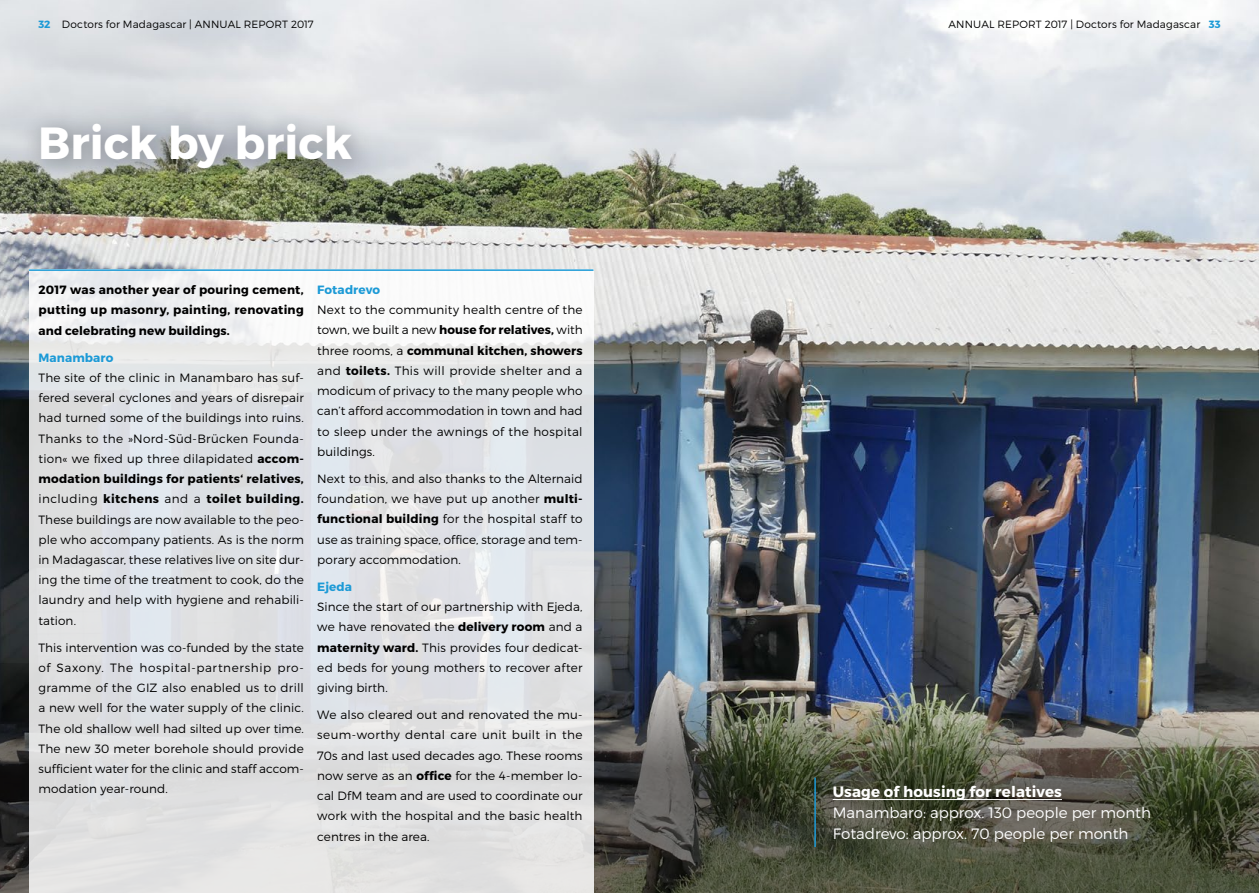
<style>
.page{position:relative;width:1259px;height:893px;background:#fff}
.page>*{position:absolute;margin:0;border:0;box-sizing:border-box;transform-origin:0 0}
.t1{font:700 45px "Montserrat";color:#fff}
.t2{font:300 15px/21px "Montserrat";color:#fff}
.t3{font:700 15px "Montserrat";letter-spacing:.01em;color:#fff}
.t4{font:300 12px/20.2px "Montserrat";letter-spacing:.01em;color:#000;text-align:justify}
.t5{font:700 12px/20.2px "Montserrat";letter-spacing:.015em;color:#000;text-align:justify}
.t6{font:700 12px "Montserrat";letter-spacing:.01em;color:#1c9ad6}
.t7{font:300 10.5px "Montserrat";letter-spacing:.015em;color:#000}
.s1{font-weight:700;color:#1c9ad6}
.s2{font-weight:700}
</style>
<div class="page">
<img style="left:0;top:0;width:1259px;height:663px">
<img style="left:0;top:663px;width:1259px;height:230px">
<svg style="left:29px;top:271px;width:564px;height:622px;background:#e2e4e6"></svg>
<hr style="left:29px;top:269px;width:564px;height:2px;background:#1c9ad6">
<div style="left:21px;top:105px;width:355px;height:89px;background:#000;opacity:.4"></div>
<hr style="left:832px;top:799px;width:230px;height:1px;background:#fff">
<hr style="left:814px;top:778px;width:2px;height:69px;background:#1c9ad6">
<p class="t7" style="left:38px;top:18px;width:277px"><span class="s1">32</span> Doctors for Madagascar | Annual Report 2017</p>
<p class="t7" style="left:948px;top:18px;width:274px">Annual Report 2017 | Doctors for Madagascar <span class="s1">33</span></p>
<h1 class="t1" style="left:38px;top:115px;width:315px">Brick by brick</h1>
<p class="t5" style="left:38px;top:280px;width:267px">2017 was another year of pouring cement, putting up masonry, painting, renovating and celebrating new buildings.</p>
<p class="t6" style="left:38px;top:350px;width:76px">Manambaro</p>
<p class="t4" style="left:38px;top:367px;width:267px">The site of the clinic in Manambaro has suf&shy;fered several cyclones and years of disrepair had turned some of the buildings into ruins.<br>Thanks to the »Nord-Süd-Brücken Founda&shy;tion« we fixed up three dilapidated <span class="s2">accom&shy;modation buildings for patients‘ relatives, </span>including <span class="s2">kitchens</span> and a <span class="s2">toilet building.<br></span>These buildings are now available to the peo&shy;ple who accompany patients. As is the norm in Madagascar, these relatives live on site dur&shy;ing the time of the treatment to cook, do the laundry and help with hygiene and rehabili&shy;tation.</p>
<p class="t4" style="left:38px;top:637px;width:267px">This intervention was co-funded by the state of Saxony. The hospital-partnership pro&shy;gramme of the GIZ also enabled us to drill a new well for the water supply of the clinic.<br>The old shallow well had silted up over time.<br>The new 30 meter borehole should provide sufficient water for the clinic and staff accom&shy;modation year-round.</p>
<p class="t6" style="left:317px;top:282px;width:64px">Fotadrevo</p>
<p class="t4" style="left:317px;top:300px;width:267px">N ext to the community health centre of the town, we built a new <span class="s2">house for relatives,</span> with three rooms, a <span class="s2">communal kitchen, showers </span>and <span class="s2">toilets.</span> This will provide shelter and a modicum of privacy to the many people who can’t afford accommodation in town and had to sleep under the awnings of the hospital buildings.</p>
<p class="t4" style="left:317px;top:468px;width:267px">Next to this, and also thanks to the Alternaid foundation, we have put up another <span class="s2">multi&shy;functional building</span> for the hospital staff to use as training space, office, storage and tem&shy;porary accommodation.</p>
<p class="t6" style="left:317px;top:579px;width:36px">Ejeda</p>
<p class="t4" style="left:317px;top:596px;width:267px">Since the start of our partnership with Ejeda, we have renovated the <span class="s2">delivery room</span> and a <span class="s2">maternity ward.</span> This provides four dedicat&shy;ed beds for young mothers to recover after giving birth.</p>
<p class="t4" style="left:317px;top:704px;width:267px">We also cleared out and renovated the mu&shy;seum-worthy dental care unit built in the 70s and last used decades ago. These rooms now serve as an <span class="s2">office</span> for the 4-member lo&shy;cal DfM team and are used to coordinate our work with the hospital and the basic health centres in the area.</p>
<p class="t3" style="left:832px;top:782px;width:231px">Usage of housing for relatives</p>
<p class="t2" style="left:832px;top:801px;width:320px">Manambaro: approx. 130 people per month<br>Fotadrevo: approx. 70 people per month</p>
</div>
